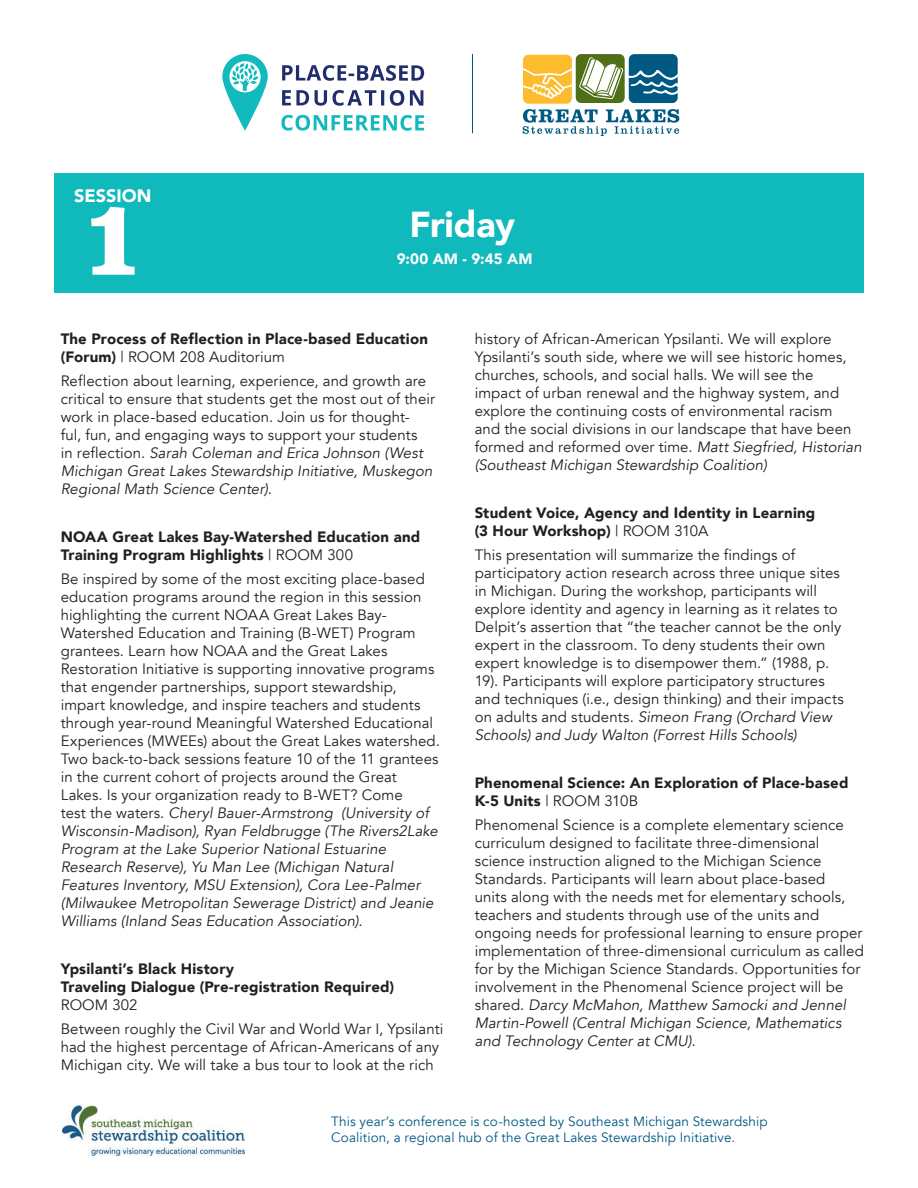
<style>
.page{position:relative;width:918px;height:1188px;background:#fff}
.page>*{position:absolute;margin:0;border:0;box-sizing:border-box;transform-origin:0 0}
.t1{font:700 99px "Superclarendon";color:#fff}
.t2{font:900 36px "Avenir";letter-spacing:-.005em;color:#fff}
.t3{font:900 18px "Avenir";color:#fff}
.t4{font:15px/18px "Avenir";letter-spacing:.005em;color:#231f20}
.t5{font:900 15px/18px "Avenir";letter-spacing:.01em;color:#231f20}
.t6{font:900 15px "Avenir";letter-spacing:.01em;color:#fff}
.t7{font:13.5px/16.5px "Avenir";letter-spacing:.01em;color:#005983}
.s1{font-weight:400}
.s2{font-style:italic}
</style>
<div class="page">
<svg style="left:282px;top:65px;width:142px;height:16px"></svg>
<svg style="left:282px;top:90px;width:27px;height:15px"></svg>
<svg style="left:315px;top:90px;width:61px;height:16px"></svg>
<hr style="left:381px;top:90px;width:3px;height:16px;background:#222d6b">
<svg style="left:390px;top:90px;width:14px;height:16px"></svg>
<svg style="left:410px;top:90px;width:13px;height:16px"></svg>
<svg style="left:281px;top:115px;width:143px;height:16px"></svg>
<svg style="left:222px;top:54px;width:46px;height:77px;fill:#11babd"></svg>
<svg style="left:229px;top:61px;width:32px;height:31px"></svg>
<svg style="left:232px;top:63px;width:26px;height:28px"></svg>
<div style="left:629px;top:54px;width:49px;height:49px;background:#005983;border-radius:5px"></div>
<div style="left:576px;top:54px;width:49px;height:49px;background:#4e6e17;border-radius:5px"></div>
<svg style="left:523px;top:56px;width:157px;height:80px"></svg>
<hr style="left:472px;top:54px;width:1px;height:79px;background:#005983">
<img style="left:63px;top:1105px;width:182px;height:51px">
<div style="left:54px;top:173px;width:810px;height:119px;background:#0fb9bc"></div>
<p class="t3" style="left:74px;top:180px;width:79px">SESSION</p>
<h1 class="t1" style="left:86px;top:165px;width:56px">1</h1>
<h2 class="t2" style="left:410px;top:194px;width:107px">Friday</h2>
<p class="t6" style="left:397px;top:246px;width:137px">9:00 AM - 9:45 AM</p>
<p class="t5" style="left:61px;top:330px;width:369px">The Process of Reflection in Place-based Education (Forum) <span class="s1">| ROOM 208 Auditorium</span></p>
<p class="t4" style="left:61px;top:373px;width:376px">Reflection about learning, experience, and growth are critical to ensure that students get the most out of their work in place-based education. Join us for thought-<br>ful, fun, and engaging ways to support your students<br>in reflection. <span class="s2">Sarah Coleman and Erica Johnson (West Michigan Great Lakes Stewardship Initiative, Muskegon Regional Math Science Center).</span></p>
<p class="t5" style="left:61px;top:528px;width:361px">NOAA Great Lakes Bay-Watershed Education and<br>Training Program Highlights <span class="s1">| ROOM 300</span></p>
<p class="t4" style="left:61px;top:571px;width:381px">Be inspired by some of the most exciting place-based education programs around the region in this session highlighting the current NOAA Great Lakes Bay-Watershed Education and Training (B-WET) Program grantees. Learn how NOAA and the Great Lakes Restoration Initiative is supporting innovative programs that engender partnerships, support stewardship, impart knowledge, and inspire teachers and students through year-round Meaningful Watershed Educational Experiences (MWEEs) about the Great Lakes watershed.<br>Two back-to-back sessions feature 10 of the 11 grantees in the current cohort of projects around the Great Lakes. Is your organization ready to B-WET? Come<br>test the waters. <span class="s2">Cheryl Bauer-Armstrong (University of Wisconsin-Madison), Ryan Feldbrugge (The Rivers2Lake Program at the Lake Superior National Estuarine Research Reserve), Yu Man Lee (Michigan Natural Features Inventory, MSU Extension), Cora Lee-Palmer (Milwaukee Metropolitan Sewerage District) and Jeanie Williams (Inland Seas Education Association).</span></p>
<p class="t5" style="left:61px;top:960px;width:335px">Ypsilanti’s Black History<br>Traveling Dialogue (Pre-registration Required)</p>
<p class="t4" style="left:61px;top:994px;width:384px;line-height:24px">ROOM 302<br>Between roughly the Civil War and World War I, Ypsilanti</p>
<p class="t4" style="left:61px;top:1039px;width:380px">had the highest percentage of African-Americans of any<br>Michigan city. We will take a bus tour to look at the rich</p>
<p class="t4" style="left:475px;top:331px;width:389px">history of African-American Ypsilanti. We will explore Ypsilanti’s south side, where we will see historic homes, churches, schools, and social halls. We will see the impact of urban renewal and the highway system, and explore the continuing costs of environmental racism and the social divisions in our landscape that have been formed and reformed over time. <span class="s2">Matt Siegfried, Historian (Southeast Michigan Stewardship Coalition)</span></p>
<p class="t5" style="left:475px;top:504px;width:342px">Student Voice, Agency and Identity in Learning (3 Hour Workshop) <span class="s1">| ROOM 310A</span></p>
<p class="t4" style="left:475px;top:547px;width:371px">This presentation will summarize the findings of participatory action research across three unique sites in Michigan. During the workshop, participants will explore identity and agency in learning as it relates to Delpit’s assertion that “the teacher cannot be the only expert in the classroom. To deny students their own expert knowledge is to disempower them.” (1988, p.<br>19). Participants will explore participatory structures and techniques (i.e., design thinking) and their impacts on adults and students. <span class="s2">Simeon Frang (Orchard View Schools) and Judy Walton (Forrest Hills Schools)</span></p>
<p class="t5" style="left:475px;top:774px;width:375px">Phenomenal Science: An Exploration of Place-based<br>K-5 Units <span class="s1">| ROOM 310B</span></p>
<p class="t4" style="left:475px;top:817px;width:391px">Phenomenal Science is a complete elementary science curriculum designed to facilitate three-dimensional science instruction aligned to the Michigan Science Standards. Participants will learn about place-based<br>units along with the needs met for elementary schools, teachers and students through use of the units and ongoing needs for professional learning to ensure proper implementation of three-dimensional curriculum as called for by the Michigan Science Standards. Opportunities for involvement in the Phenomenal Science project will be shared. <span class="s2">Darcy McMahon, Matthew Samocki and Jennel Martin-Powell (Central Michigan Science, Mathematics and Technology Center at CMU).</span></p>
<p class="t7" style="left:331px;top:1113px;width:438px">This year’s conference is co-hosted by Southeast Michigan Stewardship<br>Coalition, a regional hub of the Great Lakes Stewardship Initiative.</p>
</div>
